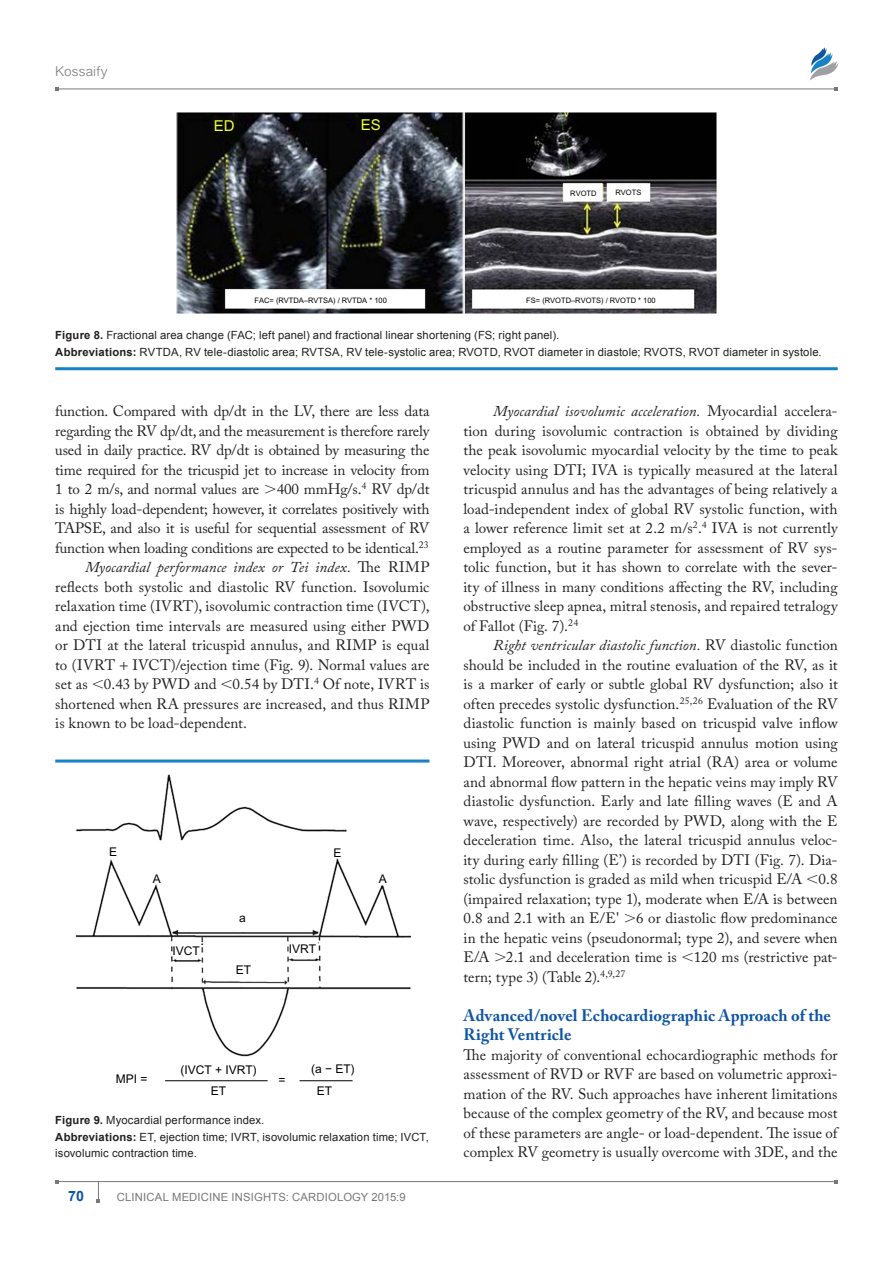
<style>
.page{position:relative;width:893px;height:1263px;background:#fff}
.page>*{position:absolute;margin:0;border:0;box-sizing:border-box;transform-origin:0 0}
.t1{font:700 16.5px/19.5px "Adobe Caslon Pro";letter-spacing:.005em;color:#1055a4}
.TxF{font:15px/19.5px "Adobe Caslon Pro";color:#231f20;text-align:justify}
.t2{font:15px "Arial";color:#eeff3c}
.t3{font:700 14.25px "Arial";color:#1055a4}
.t4{font:300 13.5px "Arial MT Std";letter-spacing:.01em;color:#76787b}
.t5{font:12px "Arial";color:#000}
.FigC{font:11.25px/16.5px "Arial";letter-spacing:.015em;color:#231f20}
.t6{font:11.25px "Arial";letter-spacing:.015em;color:#76787b}
.FigC-2{font:700 11.25px "Arial";letter-spacing:.02em;color:#231f20}
.t7{font:7.5px "Arial";color:#000}
.s1{font-weight:700}
.s2{font-weight:400}
.s3{font-family:"Mathematical Pi One"}
.s4{font-style:italic}
</style>
<div class="page">
<hr style="left:57px;top:89px;width:779px;height:1px;background:#76787b">
<hr style="left:57px;top:1181px;width:779px;height:1px;background:#76787b">
<img style="left:810px;top:47px;width:29px;height:33px">
<svg style="left:97px;top:1182px;width:3px;height:20px"></svg>
<hr style="left:55px;top:367px;width:783px;height:3px;background:#1582c5">
<img style="left:176px;top:113px;width:540px;height:200px">
<hr style="left:55px;top:759px;width:374px;height:3px;background:#1582c5">
<img style="left:75px;top:774px;width:337px;height:283px">
<hr style="left:165px;top:1080px;width:103px;height:1px;background:#000">
<hr style="left:300px;top:1080px;width:53px;height:1px;background:#000">
<p class="t4" style="left:55px;top:63px;width:54px">Kossaify</p>
<p class="t2" style="left:214px;top:117px;width:22px">ED</p>
<p class="t2" style="left:361px;top:116px;width:22px">ES</p>
<p class="t7" style="left:570px;top:189px;width:28px">RVOTD</p>
<p class="t7" style="left:615px;top:188px;width:27px">RVOTS</p>
<p class="t7" style="left:255px;top:296px;width:134px">FAC= (RVTDA–RVTSA) / RVTDA * 100</p>
<p class="t7" style="left:526px;top:296px;width:131px">FS= (RVOTD–RVOTS) / RVOTD * 100</p>
<p class="FigC" style="left:55px;top:327px;width:505px"><span class="s1">Figure 8.</span> Fractional area change (FAC; left panel) and fractional linear shortening (FS; right panel).</p>
<p class="FigC-2" style="left:55px;top:344px;width:110px">Abbreviations: <span class="s2">RVTDA</span></p>
<p class="FigC" style="left:179px;top:344px;width:147px">, RV tele-diastolic area; RVTSA</p>
<p class="FigC" style="left:340px;top:344px;width:143px">, RV tele-systolic area; RVOTD</p>
<p class="FigC" style="left:498px;top:344px;width:171px">, RVOT diameter in diastole; RVOTS</p>
<p class="FigC" style="left:683px;top:344px;width:141px">, RVOT diameter in systole.</p>
<h3 class="TxF" style="left:55px;top:401px;width:376px">function. Compared with dp/dt in the LV, there are less data regarding the RV dp/dt, and the measurement is therefore rarely used in daily practice. RV dp/dt is obtained by measuring the time required for the tricuspid jet to increase in velocity from 1 to 2 m/s, and normal values are <span class="s3">.</span>400 mmHg/s.<sup>4</sup> RV dp/dt is highly load-dependent; however, it correlates positively with TAPSE, and also it is useful for sequential assessment of RV function when loading conditions are expected to be identical.<sup>23</sup></h3>
<h3 class="TxF" style="left:55px;top:557px;width:376px;text-indent:30px"><span class="s4">Myocardial performance index or Tei index.</span> The RIMP reflects both systolic and diastolic RV function. Isovolumic relaxation time (IVRT), isovolumic contraction time (IVCT), and ejection time intervals are measured using either PWD or DTI at the lateral tricuspid annulus, and RIMP is equal to (IVRT IVCT)/ejection time (Fig. 9). Normal values are set as <span class="s3">,</span>0.43 by PWD and <span class="s3">,</span>0.54 by DTI.<sup>4</sup> Of note, IVRT is shortened when RA pressures are increased, and thus RIMP is known to be load-dependent.</h3>
<p class="t5" style="left:109px;top:845px;width:10px">E</p>
<p class="t5" style="left:334px;top:846px;width:10px">E</p>
<p class="t5" style="left:153px;top:872px;width:10px">A</p>
<p class="t5" style="left:379px;top:872px;width:10px">A</p>
<p class="t5" style="left:239px;top:910px;width:8px">a</p>
<p class="t5" style="left:172px;top:943px;width:29px">IVCT</p>
<p class="t5" style="left:236px;top:963px;width:17px">ET</p>
<p class="t5" style="left:289px;top:942px;width:29px">IVRT</p>
<p class="t5" style="left:180px;top:1062px;width:78px">(IVCT + IVRT)</p>
<p class="t5" style="left:311px;top:1062px;width:45px">(a − ET)</p>
<p class="t5" style="left:211px;top:1084px;width:17px">ET</p>
<p class="t5" style="left:317px;top:1084px;width:17px">ET</p>
<p class="t5" style="left:116px;top:1071px;width:33px">MPI =</p>
<p class="t5" style="left:279px;top:1073px;width:9px">=</p>
<p class="FigC" style="left:55px;top:1112px;width:210px"><span class="s1">Figure 9.</span> Myocardial performance index.</p>
<p class="FigC" style="left:55px;top:1129px;width:375px"><span class="s1">Abbreviations:</span> ET, ejection time; IVRT, isovolumic relaxation time; IVCT, isovolumic contraction time.</p>
<p class="t3" style="left:68px;top:1186px;width:17px">70</p>
<p class="t6" style="left:117px;top:1189px;width:290px">Clinical Medicine I nsights: Cardiology 2015:9</p>
<h3 class="TxF" style="left:463px;top:401px;width:376px;text-indent:30px"><span class="s4">Myocardial isovolumic acceleration.</span> Myocardial accelera&shy;tion during isovolumic contraction is obtained by dividing the peak isovolumic myocardial velocity by the time to peak velocity using DTI; IVA is typically measured at the lateral tricuspid annulus and has the advantages of being relatively a load-independent index of global RV systolic function, with a lower reference limit set at 2.2 m/s<sup>2</sup>.<sup>4</sup> IVA is not currently employed as a routine parameter for assessment of RV sys&shy;tolic function, but it has shown to correlate with the sever&shy;ity of illness in many conditions affecting the RV, including obstructive sleep apnea, mitral stenosis, and repaired tetralogy of Fallot (Fig. 7).<sup>24</sup></h3>
<h3 class="TxF" style="left:463px;top:635px;width:376px;text-indent:30px"><span class="s4">Right ventricular diastolic function.</span> RV diastolic function should be included in the routine evaluation of the RV, as it is a marker of early or subtle global RV dysfunction; also it often precedes systolic dysfunction.<sup>25,26</sup> Evaluation of the RV diastolic function is mainly based on tricuspid valve inflow using PWD and on lateral tricuspid annulus motion using DTI. Moreover, abnormal right atrial (RA) area or volume and abnormal flow pattern in the hepatic veins may imply RV diastolic dysfunction. Early and late filling waves (E and A wave, respectively) are recorded by PWD, along with the E deceleration time. Also, the lateral tricuspid annulus veloc&shy;ity during early filling (E’) is recorded by DTI (Fig. 7). Dia&shy;stolic dysfunction is graded as mild when tricuspid E/A <span class="s3">,</span>0.8 (impaired relaxation; type 1), moderate when E/A is between 0.8 and 2.1 with an E/E' <span class="s3">.</span>6 or diastolic flow predominance in the hepatic veins (pseudonormal; type 2), and severe when E/A <span class="s3">.</span>2.1 and deceleration time is <span class="s3">,</span>120 ms (restrictive pat&shy;tern; type 3) (Table 2).<sup>4,9,27</sup></h3>
<h1 class="t1" style="left:463px;top:1005px;width:369px">Advanced/novel Echocardiographic Approach of the<br>Right Ventricle</h1>
<p class="TxF" style="left:463px;top:1045px;width:376px">The majority of conventional echocardiographic methods for assessment of RVD or RVF are based on volumetric approxi&shy;mation of the RV. Such approaches have inherent limitations because of the complex geometry of the RV, and because most of these parameters are angle- or load-dependent. The issue of complex RV geometry is usually overcome with 3DE, and the</p>
</div>
